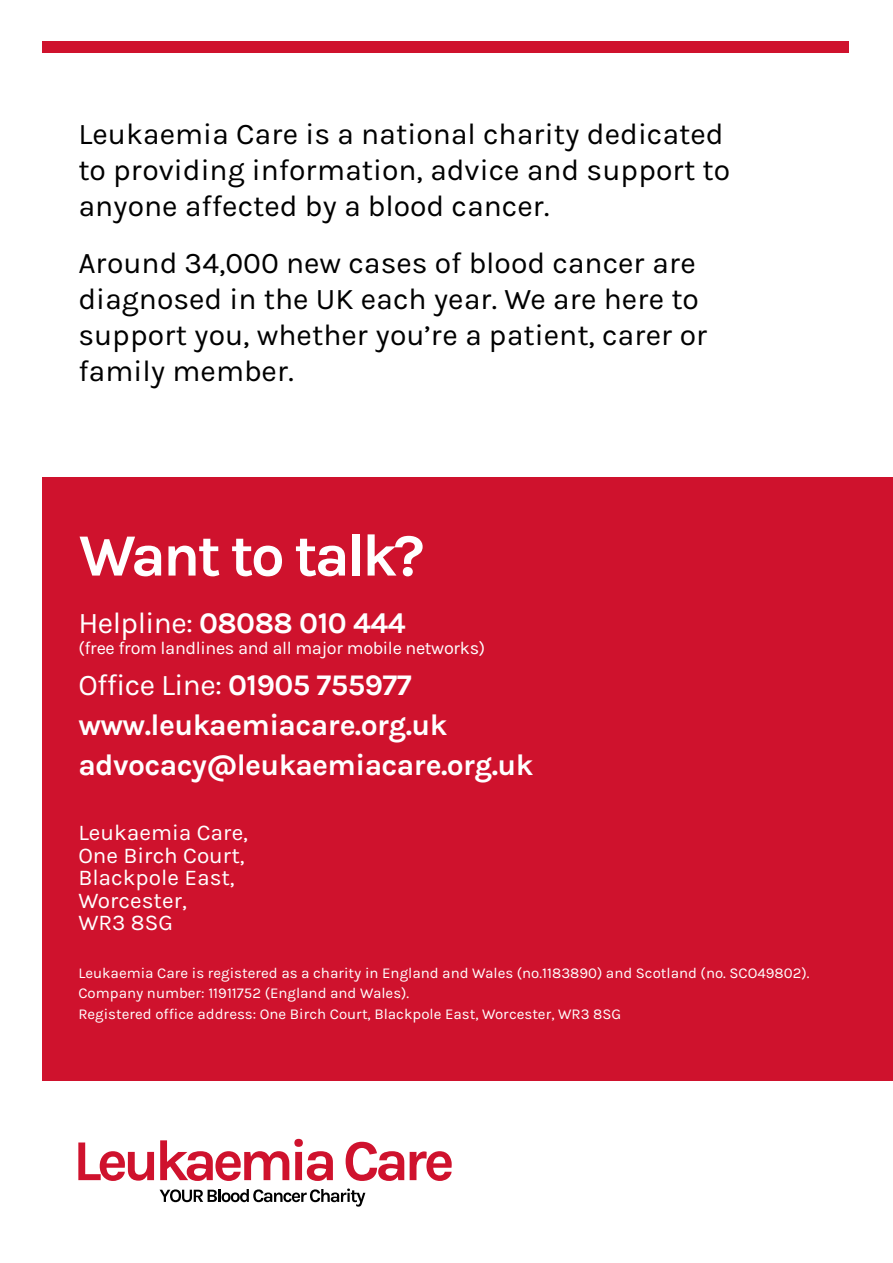
<style>
.page{position:relative;width:893px;height:1263px;background:#fff}
.page>*{position:absolute;margin:0;border:0;box-sizing:border-box;transform-origin:0 0}
.t1{font:700 60px "Karla";letter-spacing:-.05em;color:#fff}
.t2{font:30px/36px "Karla";color:#000}
.t3{font:700 30px/40.2px "Karla";letter-spacing:-.02em;color:#fff}
.t4{font:22.5px/22.5px "Karla";color:#fff}
.t5{font:18px "Karla";letter-spacing:-.02em;color:#fff}
.t6{font:15px/20.5px "Karla";color:#fff}
.s1{font-weight:400}
</style>
<div class="page">
<div style="left:43px;top:477px;width:850px;height:604px;background:#cf122d"></div>
<div style="left:43px;top:41px;width:806px;height:12px;background:#cf122d"></div>
<svg style="left:78px;top:1142px;width:76px;height:39px"></svg>
<svg style="left:160px;top:1139px;width:173px;height:42px"></svg>
<svg style="left:346px;top:1142px;width:58px;height:39px"></svg>
<svg style="left:410px;top:1151px;width:42px;height:30px"></svg>
<svg style="left:160px;top:1188px;width:205px;height:18px"></svg>
<p class="t2" style="left:78px;top:116px;width:653px">Leukaemia Care is a national charity dedicated to providing information, advice and support to anyone affected by a blood cancer.</p>
<p class="t2" style="left:78px;top:245px;width:631px">Around 34,000 new cases of blood cancer are diagnosed in the UK each year. We are here to support you, whether you’re a patient, carer or family member.</p>
<h1 class="t1" style="left:78px;top:521px;width:348px">Want to talk?</h1>
<p class="t3" style="left:78px;top:603px;width:329px"><span class="s1">Helpline:</span> 08088 010 444</p>
<p class="t5" style="left:78px;top:639px;width:408px">(free from landlines and all major mobile networks)</p>
<p class="t3" style="left:78px;top:665px;width:456px"><span class="s1">Office Line:</span> 01905 755977 www.leukaemiacare.org.uk advocacy@leukaemiacare.org.uk</p>
<p class="t4" style="left:78px;top:822px;width:171px">Leukaemia Care,<br>One Birch Court,<br>Blackpole East,<br>Worcester,<br>WR3 8SG</p>
<p class="t6" style="left:78px;top:962px;width:732px">Leukaemia Care is registered as a charity in England and Wales (no.1183890) and Scotland (no. SCO49802).<br>Company number: 11911752 (England and Wales).<br>Registered office address: One Birch Court, Blackpole East, Worcester, WR3 8SG</p>
</div>
